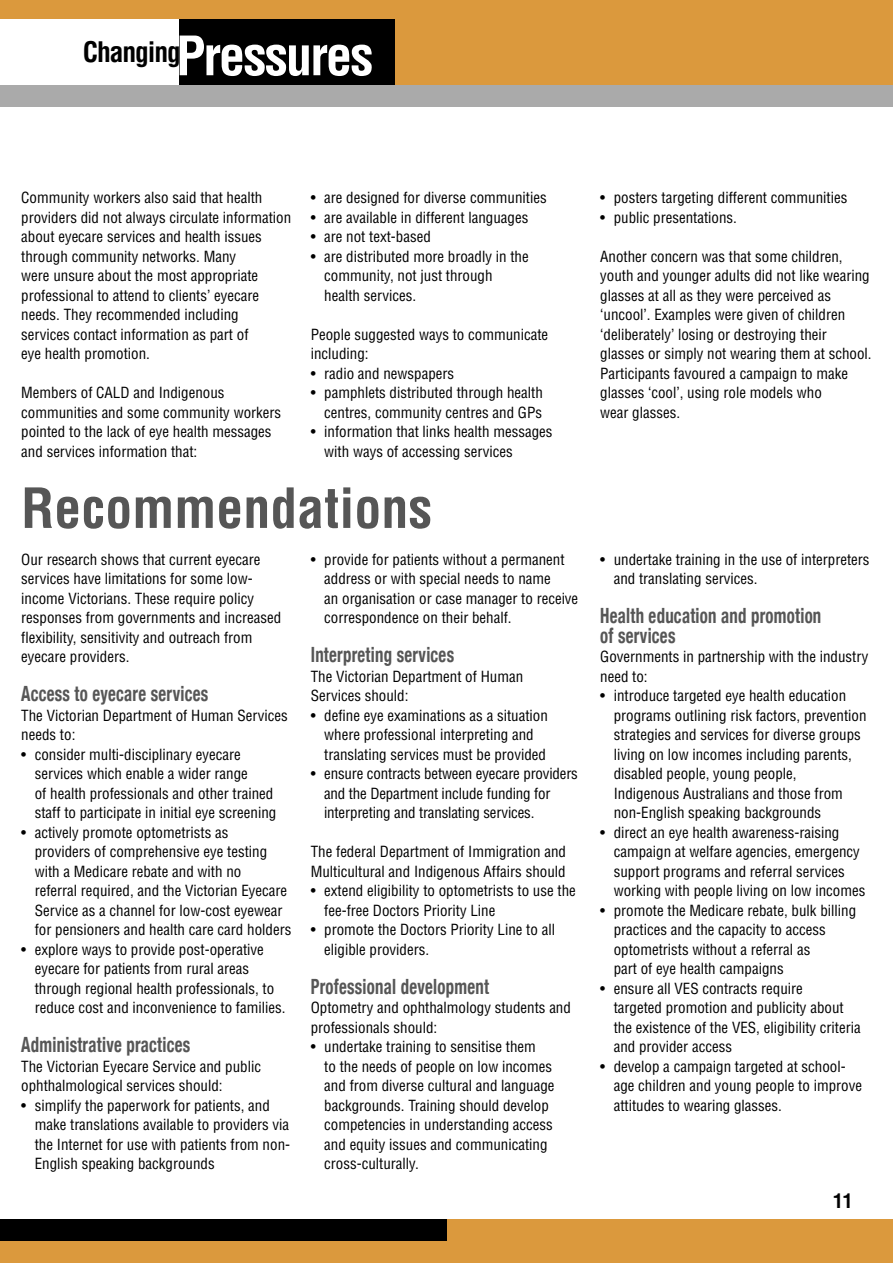
<style>
.page{position:relative;width:893px;height:1263px;background:#fff}
.page>*{position:absolute;margin:0;border:0;box-sizing:border-box;transform-origin:0 0}
.t1{font:700 condensed 54px "Helvetica";color:#565656}
.t2{font:700 condensed 52.95px "Helvetica";letter-spacing:-.04em;color:#fff}
.t3{font:700 condensed 27.6px "Helvetica";letter-spacing:-.04em;color:#000}
.t4{font:700 condensed 21px/19.5px "Helvetica Neue";letter-spacing:.015em;color:#565656;scale:.8 1}
.t5{font:700 condensed 19.5px "Helvetica";color:#000}
.t6{font:condensed 15px/19.5px "Helvetica";color:#000}
</style>
<div class="page">
<div style="left:0;top:0;width:893px;height:106px;background:#db993d"></div>
<div style="left:0;top:19px;width:180px;height:67px;background:#fff"></div>
<div style="left:180px;top:19px;width:215px;height:66px;background:#000"></div>
<div style="left:0;top:1219px;width:893px;height:44px;background:#db993d"></div>
<div style="left:0;top:1219px;width:446px;height:21px;background:#000"></div>
<div style="left:0;top:85px;width:893px;height:21px;background:#aaa"></div>
<h2 class="t2" style="left:176px;top:23px;width:199px">Pressures</h2>
<h3 class="t3" style="left:83px;top:34px;width:100px">Changing</h3>
<p class="t6" style="left:21px;top:188px;width:272px">Community workers also said that health providers did not always circulate information about eyecare services and health issues through community networks. Many<br>were unsure about the most appropriate professional to attend to clients’ eyecare needs. They recommended including<br>services contact information as part of<br>eye health promotion.</p>
<p class="t6" style="left:21px;top:383px;width:261px">Members of CALD and Indigenous communities and some community workers pointed to the lack of eye health messages and services information that:</p>
<p class="t6" style="left:311px;top:188px;width:237px">• are designed for diverse communities</p>
<p class="t6" style="left:311px;top:208px;width:219px">• are available in different languages</p>
<p class="t6" style="left:311px;top:227px;width:122px">• are not text-based</p>
<p class="t6" style="left:324px;top:247px;width:206px;text-indent:-14px">• are distributed more broadly in the community, not just through health services.</p>
<p class="t6" style="left:311px;top:325px;width:239px">People suggested ways to communicate including:</p>
<p class="t6" style="left:311px;top:364px;width:145px">• radio and newspapers</p>
<p class="t6" style="left:311px;top:383px;width:234px;text-align:right">• pamphlets distributed through health centres, community centres and GPs</p>
<p class="t6" style="left:324px;top:422px;width:230px;text-indent:-14px">• information that links health messages with ways of accessing services</p>
<h1 class="t1" style="left:21px;top:474px;width:412px">Recommendations</h1>
<p class="t6" style="left:21px;top:549px;width:261px">Our research shows that current eyecare services have limitations for some low&shy;income Victorians. These require policy responses from governments and increased flexibility, sensitivity and outreach from eyecare providers.</p>
<h3 class="t4" style="left:21px;top:684px;width:235px">Access to eyecare services</h3>
<p class="t6" style="left:21px;top:705px;width:268px">The Victorian Department of Human Services needs to:</p>
<p class="t6" style="left:35px;top:744px;width:243px;text-indent:-13px">• consider multi-disciplinary eyecare services which enable a wider range<br>of health professionals and other trained staff to participate in initial eye screening</p>
<p class="t6" style="left:35px;top:822px;width:258px;text-indent:-13px">• actively promote optometrists as<br>providers of comprehensive eye testing with a Medicare rebate and with no<br>referral required, and the Victorian Eyecare Service as a channel for low-cost eyewear for pensioners and health care card holders</p>
<p class="t6" style="left:35px;top:939px;width:252px;text-indent:-13px">• explore ways to provide post-operative eyecare for patients from rural areas through regional health professionals, to reduce cost and inconvenience to families.</p>
<h3 class="t4" style="left:21px;top:1035px;width:213px">Administrative practices</h3>
<p class="t6" style="left:21px;top:1056px;width:241px">The Victorian Eyecare Service and public ophthalmological services should:</p>
<p class="t6" style="left:35px;top:1095px;width:257px;text-indent:-13px">• simplify the paperwork for patients, and make translations available to providers via the Internet for use with patients from non-English speaking backgrounds</p>
<p class="t6" style="left:324px;top:549px;width:256px;text-indent:-14px">• provide for patients without a permanent address or with special needs to name<br>an organisation or case manager to receive correspondence on their behalf.</p>
<h3 class="t4" style="left:311px;top:645px;width:181px">Interpreting services</h3>
<p class="t6" style="left:311px;top:666px;width:214px">The Victorian Department of Human<br>Services should:</p>
<p class="t6" style="left:324px;top:705px;width:225px;text-indent:-14px">• define eye examinations as a situation where professional interpreting and translating services must be provided</p>
<p class="t6" style="left:324px;top:764px;width:255px;text-indent:-13px">• ensure contracts between eyecare providers and the Department include funding for interpreting and translating services.</p>
<p class="t6" style="left:311px;top:842px;width:257px">The federal Department of Immigration and<br>Multicultural and Indigenous Affairs should</p>
<p class="t6" style="left:324px;top:881px;width:253px;text-indent:-14px">• extend eligibility to optometrists to use the fee-free Doctors Priority Line</p>
<p class="t6" style="left:324px;top:920px;width:232px;text-indent:-14px">• promote the Doctors Priority Line to all eligible providers.</p>
<h3 class="t4" style="left:311px;top:976px;width:224px">Professional development</h3>
<p class="t6" style="left:311px;top:998px;width:262px">Optometry and ophthalmology students and professionals should:</p>
<p class="t6" style="left:324px;top:1037px;width:232px;text-indent:-14px">• undertake training to sensitise them<br>to the needs of people on low incomes and from diverse cultural and language backgrounds. Training should develop competencies in understanding access and equity issues and communicating cross-culturally.</p>
<p class="t6" style="left:600px;top:188px;width:249px">• posters targeting different communities</p>
<p class="t6" style="left:600px;top:208px;width:138px">• public presentations.</p>
<p class="t6" style="left:600px;top:247px;width:273px">Another concern was that some children, youth and younger adults did not like wearing glasses at all as they were perceived as ‘uncool’. Examples were given of children ‘deliberately’ losing or destroying their glasses or simply not wearing them at school.<br>Participants favoured a campaign to make glasses ‘cool’, using role models who<br>wear glasses.</p>
<p class="t6" style="left:614px;top:549px;width:257px;text-indent:-14px">• undertake training in the use of interpreters and translating services.</p>
<h3 class="t4" style="left:600px;top:606px;width:278px">Health education and promotion of services</h3>
<p class="t6" style="left:600px;top:647px;width:270px">Governments in partnership with the industry need to:</p>
<p class="t6" style="left:614px;top:686px;width:254px;text-indent:-14px">• introduce targeted eye health education programs outlining risk factors, prevention strategies and services for diverse groups living on low incomes including parents, disabled people, young people,<br>Indigenous Australians and those from non-English speaking backgrounds</p>
<p class="t6" style="left:614px;top:822px;width:253px;text-indent:-14px">• direct an eye health awareness-raising campaign at welfare agencies, emergency support programs and referral services working with people living on low incomes</p>
<p class="t6" style="left:614px;top:900px;width:244px;text-indent:-14px">• promote the Medicare rebate, bulk billing practices and the capacity to access optometrists without a referral as<br>part of eye health campaigns</p>
<p class="t6" style="left:614px;top:978px;width:248px;text-indent:-14px">• ensure all VES contracts require<br>targeted promotion and publicity about the existence of the VES, eligibility criteria and provider access</p>
<p class="t6" style="left:614px;top:1056px;width:250px;text-indent:-14px">• develop a campaign targeted at school&shy;age children and young people to improve attitudes to wearing glasses.</p>
<h3 class="t5" style="left:833px;top:1189px;width:21px">11</h3>
</div>
